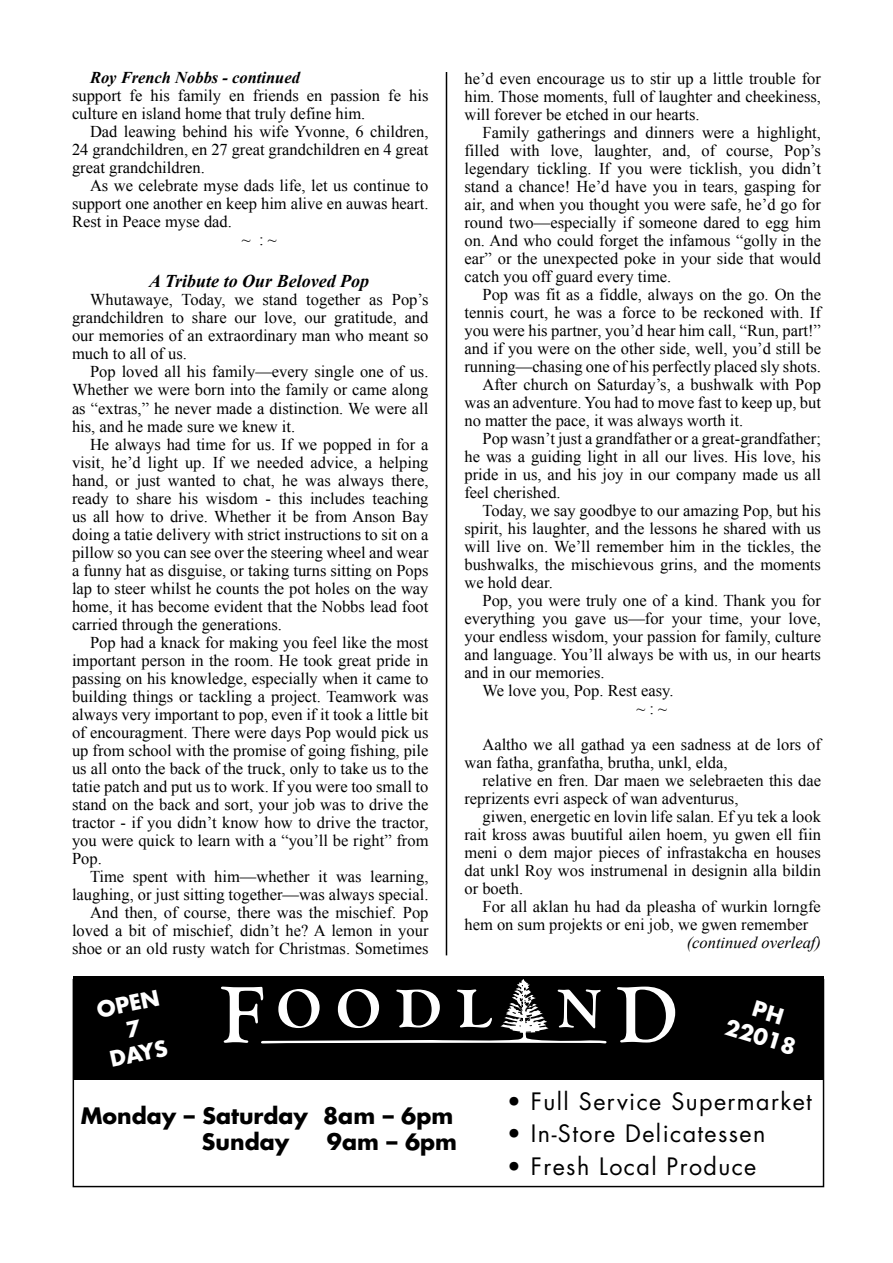
<style>
.page{position:relative;width:893px;height:1263px;background:#fff}
.page>*{position:absolute;margin:0;border:0;box-sizing:border-box;transform-origin:0 0}
.t1{font:23.4px "Futura";letter-spacing:.06em;color:#000}
.t2{font:700 22.05px/26.4px "Futura";color:#000}
.t3{font:700 21.15px/25.5px "Futura";color:#fff;text-align:center}
.t4{font:italic 700 18px "Times New Roman";color:#000}
.t5{font:16.5px/18px "Times New Roman";color:#000;text-align:justify}
.t6{font:italic 700 16.5px "Times New Roman";color:#000}
.t7{font:italic 16.5px "Times New Roman";color:#000}
</style>
<div class="page">
<div style="left:73px;top:976px;width:750px;height:104px;background:#000"></div>
<svg style="left:617px;top:986px;width:58px;height:56px"></svg>
<svg style="left:221px;top:979px;width:385px;height:64px"></svg>
<hr style="left:446px;top:72px;width:1px;height:883px;background:#000">
<p class="t6" style="left:90px;top:66px;width:211px">Roy French Nobbs - continued</p>
<p class="t5" style="left:72px;top:87px;width:358px">support fe his family en friends en passion fe his culture en island home that truly define him.</p>
<p class="t5" style="left:72px;top:123px;width:358px;text-indent:18px">Dad leawing behind his wife Yvonne, 6 children, 24 grandchildren, en 27 great grandchildren en 4 great great grandchildren.</p>
<p class="t5" style="left:90px;top:177px;width:340px">As we celebrate myse dads life, let us continue to</p>
<p class="t5" style="left:72px;top:195px;width:358px">support one another en keep him alive en auwas heart.</p>
<p class="t5" style="left:72px;top:213px;width:161px">Rest in Peace myse dad.</p>
<p class="t5" style="left:242px;top:231px;width:36px">~ : ~</p>
<p class="t4" style="left:149px;top:269px;width:221px">A Tribute to Our Beloved Pop</p>
<p class="t5" style="left:72px;top:291px;width:358px;text-indent:18px">Whutawaye, Today, we stand together as Pop’s grandchildren to share our love, our gratitude, and our memories of an extraordinary man who meant so much to all of us.</p>
<p class="t5" style="left:72px;top:363px;width:358px;text-indent:18px">Pop loved all his family—every single one of us.<br>Whether we were born into the family or came along as “extras,” he never made a distinction. We were all his, and he made sure we knew it.</p>
<p class="t5" style="left:72px;top:435px;width:358px;text-indent:18px">He always had time for us. If we popped in for a visit, he’d light up. If we needed advice, a helping hand, or just wanted to chat, he was always there, ready to share his wisdom - this includes teaching us all how to drive. Whether it be from Anson Bay doing a tatie delivery with strict instructions to sit on a pillow so you can see over the steering wheel and wear a funny hat as disguise, or taking turns sitting on Pops lap to steer whilst he counts the pot holes on the way home, it has become evident that the Nobbs lead foot carried through the generations.</p>
<p class="t5" style="left:72px;top:633px;width:358px;text-indent:18px">Pop had a knack for making you feel like the most important person in the room. He took great pride in passing on his knowledge, especially when it came to building things or tackling a project. Teamwork was always very important to pop, even if it took a little bit of encouragment. There were days Pop would pick us up from school with the promise of going fishing, pile us all onto the back of the truck, only to take us to the tatie patch and put us to work. If you were too small to stand on the back and sort, your job was to drive the tractor - if you didn’t know how to drive the tractor, you were quick to learn with a “you’ll be right” from Pop.</p>
<p class="t5" style="left:72px;top:867px;width:358px;text-align:right">Time spent with him—whether it was learning, laughing, or just sitting together—was always special.<br>And then, of course, there was the mischief. Pop loved a bit of mischief, didn’t he? A lemon in your shoe or an old rusty watch for Christmas. Sometimes</p>
<p class="t5" style="left:464px;top:69px;width:358px">he’d even encourage us to stir up a little trouble for him. Those moments, full of laughter and cheekiness, will forever be etched in our hearts.</p>
<p class="t5" style="left:464px;top:123px;width:358px;text-indent:18px">Family gatherings and dinners were a highlight, filled with love, laughter, and, of course, Pop’s legendary tickling. If you were ticklish, you didn’t stand a chance! He’d have you in tears, gasping for air, and when you thought you were safe, he’d go for round two—especially if someone dared to egg him on. And who could forget the infamous “golly in the ear” or the unexpected poke in your side that would catch you off guard every time.</p>
<p class="t5" style="left:482px;top:285px;width:340px">Pop was fit as a fiddle, always on the go. On the</p>
<p class="t5" style="left:464px;top:303px;width:358px">tennis court, he was a force to be reckoned with. If</p>
<p class="t5" style="left:464px;top:321px;width:358px">you were his partner, you’d hear him call, “Run, part!”</p>
<p class="t5" style="left:464px;top:339px;width:358px">and if you were on the other side, well, you’d still be</p>
<p class="t5" style="left:464px;top:357px;width:358px">running—chasing one of his perfectly placed sly shots.</p>
<p class="t5" style="left:482px;top:375px;width:340px">After church on Saturday’s, a bushwalk with Pop</p>
<p class="t5" style="left:464px;top:393px;width:358px">was an adventure. You had to move fast to keep up, but</p>
<p class="t5" style="left:464px;top:411px;width:280px">no matter the pace, it was always worth it.</p>
<p class="t5" style="left:482px;top:429px;width:340px">Pop wasn’t just a grandfather or a great-grandfather;</p>
<p class="t5" style="left:464px;top:447px;width:358px">he was a guiding light in all our lives. His love, his</p>
<p class="t5" style="left:464px;top:465px;width:358px">pride in us, and his joy in our company made us all</p>
<p class="t5" style="left:464px;top:483px;width:98px">feel cherished.</p>
<p class="t5" style="left:482px;top:501px;width:340px">Today, we say goodbye to our amazing Pop, but his</p>
<p class="t5" style="left:464px;top:519px;width:358px">spirit, his laughter, and the lessons he shared with us</p>
<p class="t5" style="left:464px;top:537px;width:358px">will live on. We’ll remember him in the tickles, the</p>
<p class="t5" style="left:464px;top:555px;width:358px">bushwalks, the mischievous grins, and the moments</p>
<p class="t5" style="left:464px;top:573px;width:90px">we hold dear.</p>
<p class="t5" style="left:482px;top:591px;width:340px">Pop, you were truly one of a kind. Thank you for</p>
<p class="t5" style="left:464px;top:609px;width:358px">everything you gave us—for your time, your love,</p>
<p class="t5" style="left:464px;top:627px;width:358px">your endless wisdom, your passion for family, culture</p>
<p class="t5" style="left:464px;top:645px;width:358px">and language. You’ll always be with us, in our hearts</p>
<p class="t5" style="left:464px;top:663px;width:142px">and in our memories.</p>
<p class="t5" style="left:482px;top:681px;width:192px">We love you, Pop. Rest easy.</p>
<p class="t5" style="left:636px;top:699px;width:32px">~ : ~</p>
<p class="t5" style="left:464px;top:735px;width:358px;text-indent:18px">Aaltho we all gathad ya een sadness at de lors of wan fatha, granfatha, brutha, unkl, elda,</p>
<p class="t5" style="left:464px;top:771px;width:358px;text-indent:18px">relative en fren. Dar maen we selebraeten this dae reprizents evri aspeck of wan adventurus,</p>
<p class="t5" style="left:464px;top:807px;width:358px;text-indent:18px">giwen, energetic en lovin life salan. Ef yu tek a look rait kross awas buutiful ailen hoem, yu gwen ell fiin meni o dem major pieces of infrastakcha en houses dat unkl Roy wos instrumenal in designin alla bildin or boeth.</p>
<p class="t5" style="left:464px;top:897px;width:358px;text-indent:18px">For all aklan hu had da pleasha of wurkin lorngfe hem on sum projekts or eni job, we gwen remember</p>
<p class="t7" style="left:687px;top:931px;width:136px">(continued overleaf)</p>
<p class="t3" style="left:95px;top:997px;width:65px;rotate:-12deg">OPEN<br>7<br>DAYS</p>
<p class="t3" style="left:737px;top:989px;width:74px;rotate:17deg">PH<br>22018</p>
<h2 class="t2" style="left:202px;top:1102px;width:253px;text-indent:-121px">Monday – Saturday 8am – 6pm<br>Sunday</h2>
<h2 class="t2" style="left:327px;top:1128px;width:132px">9am – 6pm</h2>
<h1 class="t1" style="left:507px;top:1086px;width:306px">• Full Service Supermarket</h1>
<h1 class="t1" style="left:507px;top:1119px;width:260px">• In-Store Delicatessen</h1>
<h1 class="t1" style="left:507px;top:1151px;width:251px">• Fresh Local Produce</h1>
</div>
